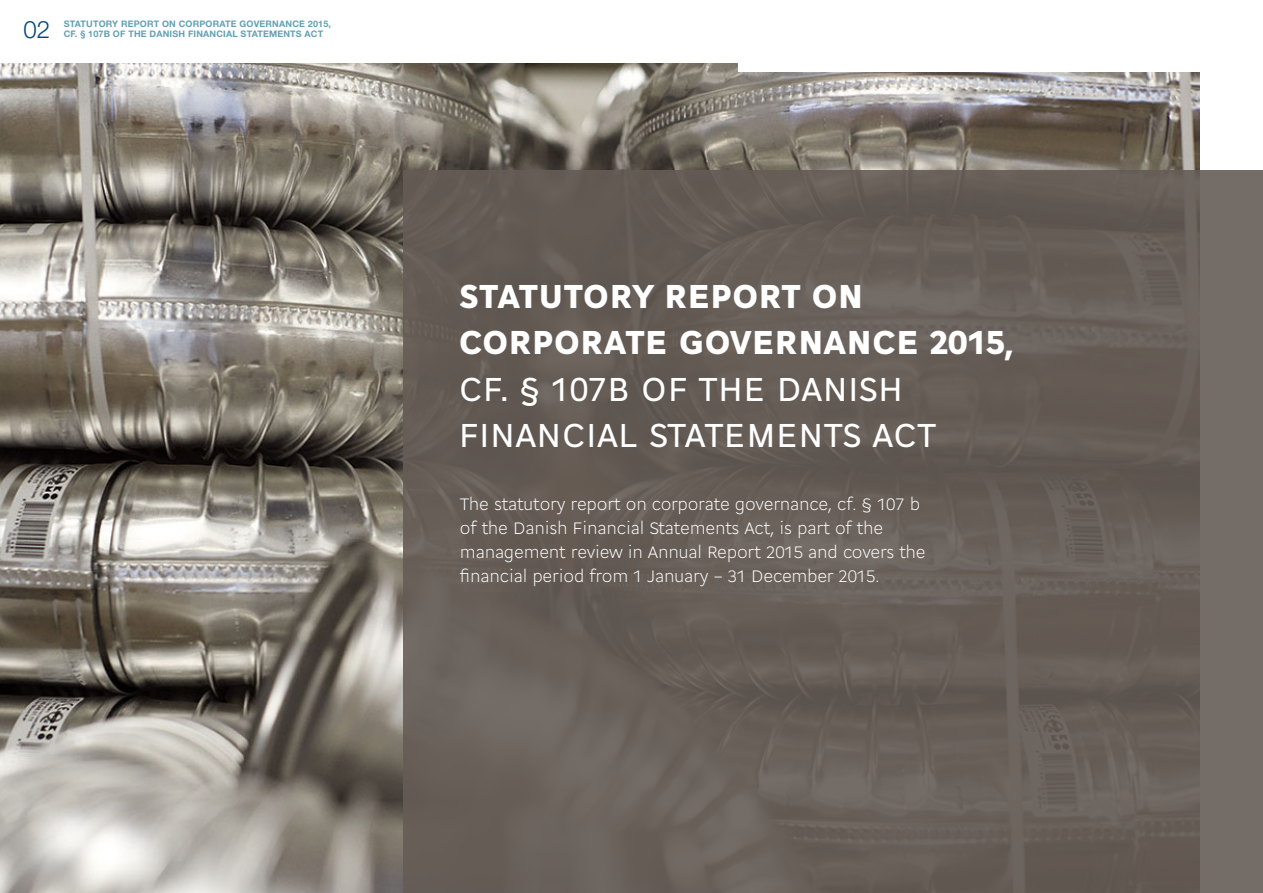
<style>
.page{position:relative;width:1263px;height:893px;background:#fff}
.page>*{position:absolute;margin:0;border:0;box-sizing:border-box;transform-origin:0 0}
.t1{font:900 36px/46.5px "Cogito";letter-spacing:.01em;color:#fff}
.t2{font:36px/46.5px "Cogito";letter-spacing:.01em;color:#fff}
.t3{font:300 24px "Helvetica Neue LT Std";color:#004579}
.t4{font:300 18px/24px "Cogito";letter-spacing:-.01em;color:#fff}
.t5{font:700 9px/10.5px "Helvetica Neue LT Std";letter-spacing:.02em;color:#62a1b5}
</style>
<div class="page">
<img style="left:0;top:64px;width:1199px;height:829px">
<div style="left:404px;top:170px;width:859px;height:723px;background:#655c56"></div>
<div style="left:738px;top:63px;width:461px;height:8px;background:#fff"></div>
<div style="left:829px;top:60px;width:374px;height:12px;background:#fff"></div>
<h2 class="t3" style="left:23px;top:14px;width:28px">02</h2>
<p class="t5" style="left:64px;top:18px;width:269px">STATUTORY REPORT ON CORPORATE GOVERNANCE 2015,<br>CF. § 107B OF THE DANISH FINANCIAL STATEMENTS ACT</p>
<h1 class="t1" style="left:459px;top:270px;width:557px">STATUTORY REPORT ON<br>CORPORATE GOVERNANCE 2015,</h1>
<h1 class="t2" style="left:459px;top:363px;width:479px">CF. § 107B OF THE DANISH<br>FINANCIAL STATEMENTS ACT</h1>
<p class="t4" style="left:460px;top:491px;width:467px">The statutory report on corporate governance, cf. § 107 b of the Danish Financial Statements Act, is part of the management review in Annual Report 2015 and covers the financial period from 1 January – 31 December 2015.</p>
</div>
